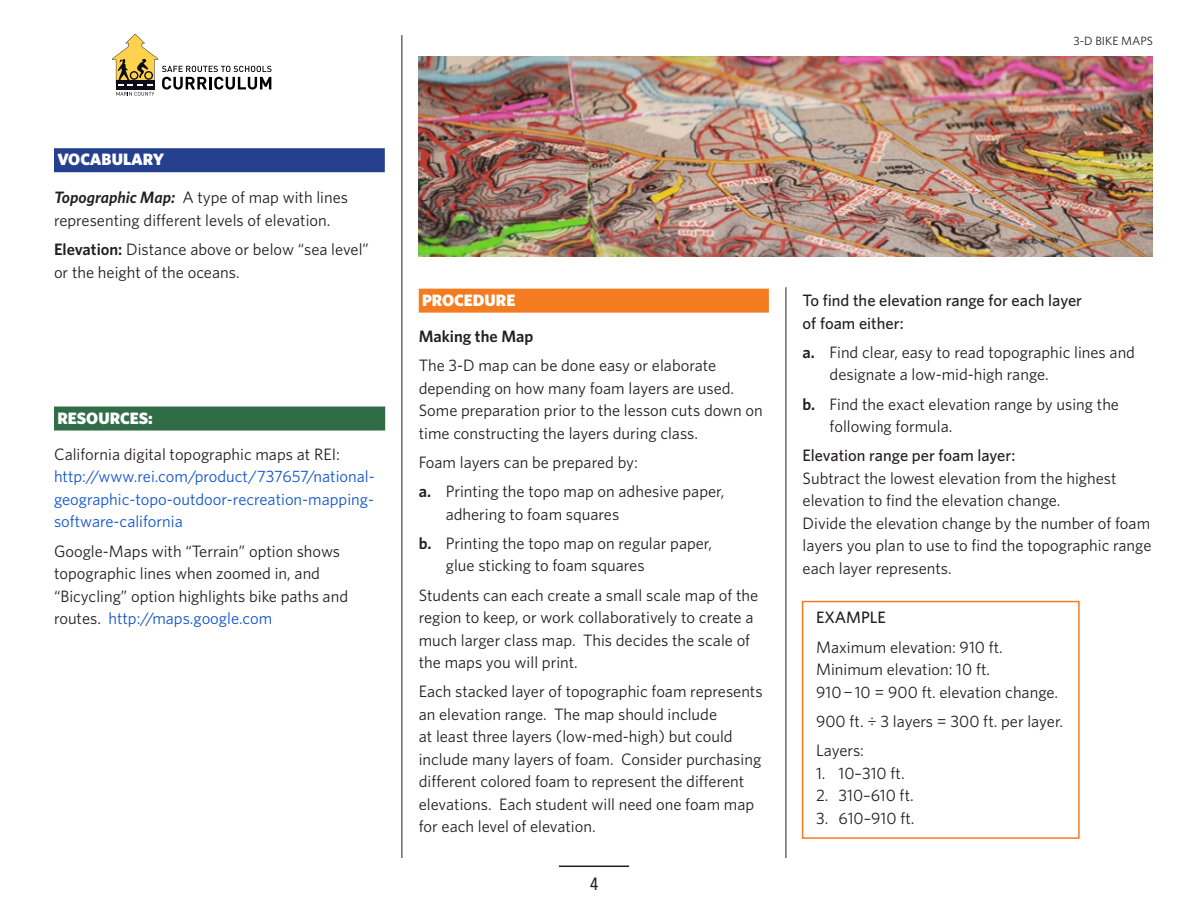
<style>
.page{position:relative;width:1188px;height:918px;background:#fff}
.page>*{position:absolute;margin:0;border:0;box-sizing:border-box;transform-origin:0 0}
.t1{font:500 18px "Whitney Condensed";color:#231f20}
.t2{font:16.5px/22.5px "Whitney";color:#231f20}
.t3{font:16.5px/22.5px "Whitney";color:#15c;text-align:justify}
.t4{font:500 16.5px/22.5px "Whitney";color:#231f20}
.t5{font:900 16.5px "Whitney";color:#fff}
.t6{font:600 16.5px "Whitney";color:#231f20}
.t7{font:12px "Whitney";color:#231f20}
.s1{font-weight:600;font-style:italic}
.s2{font-weight:600}
.s3{color:#15c}
</style>
<div class="page">
<hr style="left:559px;top:866px;width:70px;height:1px;background:#231f20">
<hr style="left:402px;top:35px;width:1px;height:823px;background:#231f20">
<hr style="left:786px;top:287px;width:1px;height:571px;background:#231f20">
<div style="left:419px;top:289px;width:350px;height:24px;background:#f47b20"></div>
<svg style="left:112px;top:34px;width:160px;height:62px"></svg>
<div style="left:54px;top:148px;width:331px;height:24px;background:#25408f"></div>
<div style="left:54px;top:407px;width:331px;height:24px;background:#306d46"></div>
<img style="left:419px;top:56px;width:734px;height:200px">
<div style="left:802px;top:601px;width:278px;height:238px;border:2px solid #f47b20"></div>
<p class="t5" style="left:57px;top:149px;width:108px">VOCABULARY</p>
<p class="t2" style="left:54px;top:186px;width:296px"><span class="s1">Topographic Map:</span> A type of map with lines representing different levels of elevation.</p>
<p class="t2" style="left:54px;top:238px;width:316px"><span class="s2">Elevation:</span> Distance above or below “sea level” or the height of the oceans.</p>
<p class="t5" style="left:57px;top:407px;width:11px">RESO</p>
<p class="t5" style="left:98px;top:407px;width:56px">URCES:</p>
<p class="t2" style="left:54px;top:442px;width:287px">California digital topographic maps at REI:</p>
<p class="t3" style="left:54px;top:465px;width:322px">http://www.rei.com/product/737657/national&shy;geographic-topo-outdoor-recreation-mapping&shy;software-california</p>
<p class="t2" style="left:54px;top:539px;width:296px">Google-Maps with “Terrain” option shows topographic lines when zoomed in, and “Bicycling” option highlights bike paths and routes. <span class="s3">http://maps.google.com</span></p>
<p class="t7" style="left:1074px;top:33px;width:81px">3-D BIKE MAPS</p>
<p class="t5" style="left:422px;top:289px;width:93px">PROCEDURE</p>
<p class="t6" style="left:419px;top:325px;width:116px">Making the Map</p>
<p class="t2" style="left:419px;top:354px;width:346px">The 3-D map can be done easy or elaborate depending on how many foam layers are used.<br>Some preparation prior to the lesson cuts down on time constructing the layers during class.</p>
<p class="t2" style="left:419px;top:447px;width:307px;line-height:29.2px">Foam layers can be prepared by:<br><span class="s2">a.</span> Printing the topo map on adhesive paper,</p>
<p class="t2" style="left:419px;top:499px;width:295px;line-height:29.2px;text-indent:27px">adhering to foam squares<br><span class="s2">b.</span> Printing the topo map on regular paper,</p>
<p class="t2" style="left:419px;top:551px;width:341px;line-height:29.2px;text-indent:27px">glue sticking to foam squares<br>Students can each create a small scale map of the</p>
<p class="t2" style="left:419px;top:606px;width:336px">region to keep, or work collaboratively to create a much larger class map. This decides the scale of the maps you will print.</p>
<p class="t2" style="left:419px;top:680px;width:345px">Each stacked layer of topographic foam represents an elevation range. The map should include<br>at least three layers (low-med-high) but could include many layers of foam. Consider purchasing different colored foam to represent the different elevations. Each student will need one foam map for each level of elevation.</p>
<p class="t1" style="left:590px;top:873px;width:9px">4</p>
<p class="t4" style="left:803px;top:289px;width:281px">To find the elevation range for each layer of foam either:</p>
<p class="t2" style="left:830px;top:340px;width:307px;text-indent:-27px"><span class="s2">a.</span> Find clear, easy to read topographic lines and designate a low-mid-high range.</p>
<p class="t2" style="left:830px;top:392px;width:291px;text-indent:-27px"><span class="s2">b.</span> Find the exact elevation range by using the following formula.</p>
<p class="t4" style="left:803px;top:444px;width:214px">Elevation range per foam layer:</p>
<p class="t2" style="left:803px;top:466px;width:350px">Subtract the lowest elevation from the highest elevation to find the elevation change.<br>Divide the elevation change by the number of foam layers you plan to use to find the topographic range each layer represents.</p>
<p class="t4" style="left:816px;top:606px;width:30px">Example</p>
<p class="t2" style="left:816px;top:635px;width:244px">Maximum elevation: 910 ft.<br>Minimum elevation: 10 ft.<br>910 − 10 = 900 ft. elevation change.</p>
<p class="t2" style="left:816px;top:706px;width:248px;line-height:29.2px">900 ft. ÷ 3 layers = 300 ft. per layer.<br>Layers:</p>
<p class="t2" style="left:816px;top:761px;width:90px">1. 10–310 ft.</p>
<p class="t2" style="left:816px;top:784px;width:99px">2. 310–610 ft.</p>
<p class="t2" style="left:816px;top:806px;width:100px">3. 610–910 ft.</p>
</div>
